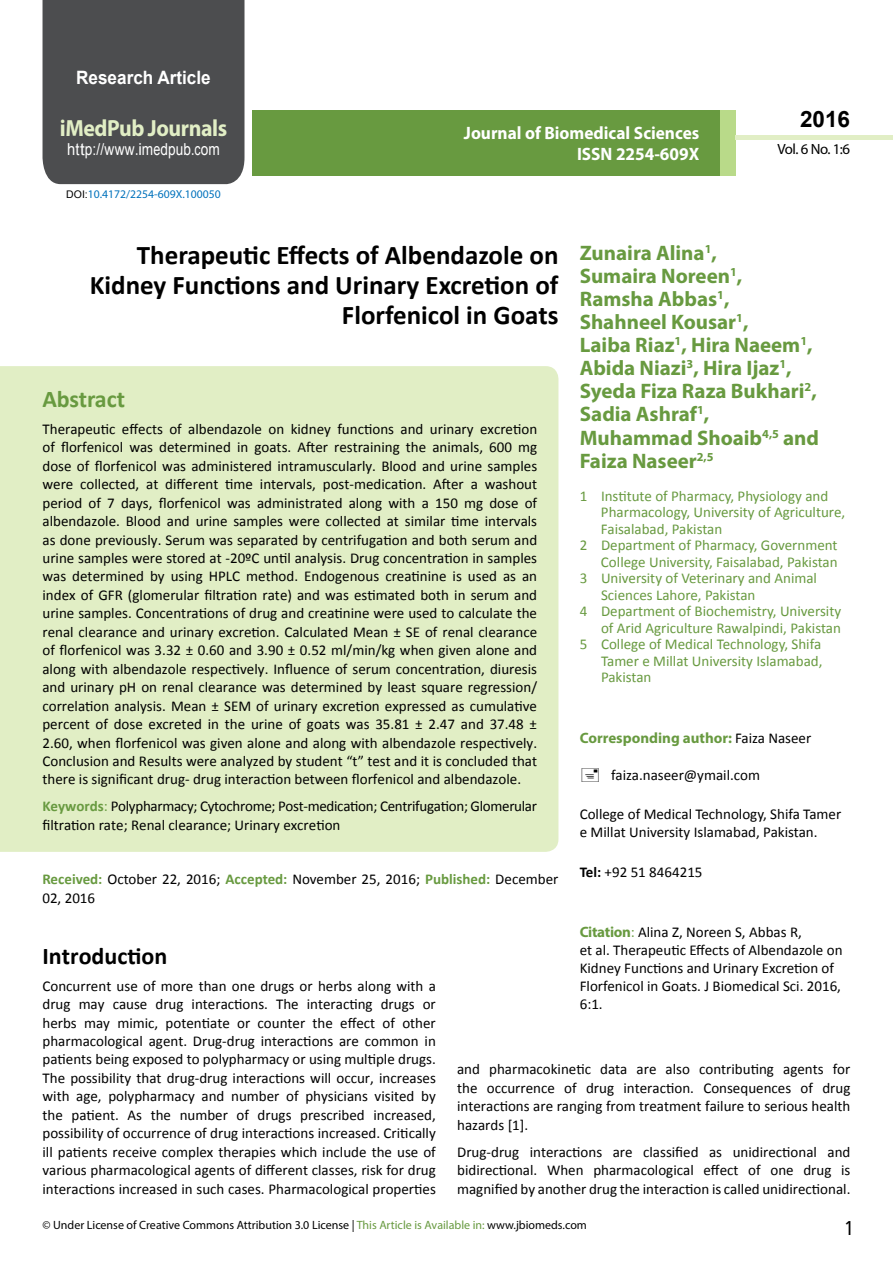
<style>
.page{position:relative;width:893px;height:1263px;background:#fff}
.page>*{position:absolute;margin:0;border:0;box-sizing:border-box;transform-origin:0 0}
.t1{font:700 27px/29.7px "Calibri";color:#000;text-align:right}
.t2{font:25.5px "Tunga";color:#000}
.t3{font:700 24px "Calibri";color:#000}
.t4{font:700 24px "Calibri";letter-spacing:-.005em;color:#689a40}
.t5{font:700 23.4px "Myriad Pro";letter-spacing:-.02em;color:#e1eec5;scale:.93 1}
.t6{font:700 22.5px "Arial";color:#000}
.t7{font:700 21px/23.1px "Myriad Pro";color:#689a40}
.t8{font:700 18.45px "Arial";color:#fff;scale:.93 1}
.t9{font:700 18px/21.6px "Myriad Pro";color:#fff;text-align:right;scale:.96 1}
.t10{font:16.5px "Arial";letter-spacing:.01em;color:#fff;scale:.89 1}
.t11{font:15px/18.5px "Calibri";color:#000;text-align:justify}
.t12{font:15px "Calibri";color:#689a40}
.t13{font:15px/18.5px "Calibri";letter-spacing:-.02em;color:#000}
.t14{font:700 15px "Myriad Pro";color:#689a40}
.t15{font:14.85px "Myriad Pro";color:#000}
.t16{font:12px "Myriad Pro";color:#000}
.t17{font:11.7px "Myriad Pro";color:#0072bc}
.s1{font-family:"Calibri"}
.s2{font-family:"Arial";font-size:10.5px;color:#000}
.s3{font-weight:700;color:#689a40}
.s4{color:#689a40}
.s5{font-family:"Calibri";font-weight:400;color:#000}
.s6{font-weight:700}
.s7{font-family:"Myriad Pro";font-weight:700;color:#689a40}
</style>
<div class="page">
<div style="left:43px;top:0;width:201px;height:184px;background:#4c4d4f"></div>
<div style="left:252px;top:110px;width:469px;height:66px;background:#689a40"></div>
<div style="left:720px;top:110px;width:16px;height:66px;background:#b9da89"></div>
<div style="left:736px;top:135px;width:157px;height:5px;background:#e1eec5"></div>
<div style="left:0;top:366px;width:558px;height:486px;background:#e1eec5"></div>
<p class="t8" style="left:76px;top:65px;width:146px">Research Article</p>
<h3 class="t5" style="left:60px;top:113px;width:181px">iMedPub Journals</h3>
<p class="t10" style="left:67px;top:139px;width:173px">http://www<span class="s1">.</span>imedpub<span class="s1">.</span>com</p>
<p class="t17" style="left:66px;top:187px;width:156px"><span class="s2">DOI:</span>10.4172/2254-609X.100050</p>
<p class="t9" style="left:464px;top:121px;width:247px">Journal of Biomedical Sciences<br>ISSN 2254-609X</p>
<h3 class="t6" style="left:800px;top:104px;width:52px">2016</h3>
<p class="t15" style="left:778px;top:140px;width:74px">Vol. 6 No. 1:6</p>
<h1 class="t1" style="left:90px;top:240px;width:470px">Therapeutic Effects of Albendazole on<br>Kidney Functions and Urinary Excretion of<br>Florfenicol in Goats</h1>
<h3 class="t4" style="left:43px;top:384px;width:84px">Abstract</h3>
<p class="t11" style="left:42px;top:420px;width:496px">Therapeutic effects of albendazole on kidney functions and urinary excretion of florfenicol was determined in goats. After restraining the animals, 600 mg dose of florfenicol was administered intramuscularly. Blood and urine samples were collected, at different time intervals, post-medication. After a washout period of 7 days, florfenicol was administrated along with a 150 mg dose of albendazole. Blood and urine samples were collected at similar time intervals as done previously. Serum was separated by centrifugation and both serum and urine samples were stored at -20ºC until analysis. Drug concentration in samples was determined by using HPLC method. Endogenous creatinine is used as an index of GFR (glomerular filtration rate) and was estimated both in serum and urine samples. Concentrations of drug and creatinine were used to calculate the renal clearance and urinary excretion. Calculated Mean ± SE of renal clearance of florfenicol was 3.32 ± 0.60 and 3.90 ± 0.52 ml/min/kg when given alone and along with albendazole respectively. Influence of serum concentration, diuresis and urinary pH on renal clearance was determined by least square regression/ correlation analysis. Mean ± SEM of urinary excretion expressed as cumulative percent of dose excreted in the urine of goats was 35.81 ± 2.47 and 37.48 ± 2.60, when florfenicol was given alone and along with albendazole respectively.<br>Conclusion and Results were analyzed by student “t” test and it is concluded that there is significant drug- drug interaction between florfenicol and albendazole.</p>
<p class="t13" style="left:42px;top:797px;width:496px"><span class="s3">Keywords</span><span class="s4">:</span> Polypharmacy; Cytochrome; Post-medication; Centrifugation; Glomerular filtration rate; Renal clearance; Urinary excretion</p>
<p class="t11" style="left:42px;top:870px;width:517px"><span class="s3">Received:</span> October 22, 2016; <span class="s3">Accepted:</span> November 25, 2016; <span class="s3">Published:</span> December<br>02, 2016</p>
<h3 class="t7" style="left:580px;top:240px;width:241px">Zunaira Alina<sup>1</sup>,<br>Sumaira Noreen<sup>1</sup>,<br>Ramsha Abbas<sup>1</sup>,<br>Shahneel Kousar<sup>1</sup>,<br>Laiba Riaz<sup>1</sup>, Hira Naeem<sup>1</sup>,<br>Abida Niazi<sup>3</sup>, Hira Ijaz<sup>1</sup>,<br>Syeda Fiza Raza Bukhari<sup>2</sup>,<br>Sadia Ashraf<sup>1</sup>,<br>Muhammad Shoaib<sup>4,5</sup> and<br>Faiza Naseer<sup>2,5</sup></h3>
<p class="t12" style="left:580px;top:486px;width:250px">1 Institute of Pharmacy, Physiology and</p>
<p class="t12" style="left:601px;top:503px;width:246px">Pharmacology, University of Agriculture,</p>
<p class="t12" style="left:601px;top:519px;width:123px">Faisalabad, Pakistan</p>
<p class="t12" style="left:580px;top:536px;width:259px">2 Department of Pharmacy, Government</p>
<p class="t12" style="left:601px;top:552px;width:238px">College University, Faisalabad, Pakistan</p>
<p class="t12" style="left:580px;top:569px;width:239px">3 University of Veterinary and Animal</p>
<p class="t12" style="left:601px;top:585px;width:156px">Sciences Lahore, Pakistan</p>
<p class="t12" style="left:580px;top:602px;width:263px">4 Department of Biochemistry, University</p>
<p class="t12" style="left:601px;top:618px;width:241px">of Arid Agriculture Rawalpindi, Pakistan</p>
<p class="t12" style="left:580px;top:635px;width:243px">5 College of Medical Technology, Shifa</p>
<p class="t12" style="left:601px;top:651px;width:223px">Tamer e Millat University Islamabad,</p>
<p class="t12" style="left:601px;top:668px;width:52px">Pakistan</p>
<p class="t14" style="left:580px;top:728px;width:233px">Corresponding author: <span class="s5">Faiza Naseer</span></p>
<p class="t11" style="left:611px;top:766px;width:150px">faiza.naseer@ymail.com</p>
<p class="t11" style="left:580px;top:805px;width:263px;line-height:18px">College of Medical Technology, Shifa Tamer e Millat University Islamabad, Pakistan.</p>
<p class="t11" style="left:580px;top:862px;width:124px"><span class="s6">Tel:</span> +92 51 8464215</p>
<h3 class="t3" style="left:43px;top:940px;width:126px">Introduction</h3>
<p class="t11" style="left:43px;top:976px;width:395px">Concurrent use of more than one drugs or herbs along with a drug may cause drug interactions. The interacting drugs or herbs may mimic, potentiate or counter the effect of other pharmacological agent. Drug-drug interactions are common in patients being exposed to polypharmacy or using multiple drugs.<br>The possibility that drug-drug interactions will occur, increases with age, polypharmacy and number of physicians visited by the patient. As the number of drugs prescribed increased, possibility of occurrence of drug interactions increased. Critically ill patients receive complex therapies which include the use of various pharmacological agents of different classes, risk for drug interactions increased in such cases. Pharmacological properties</p>
<p class="t11" style="left:580px;top:923px;width:264px;line-height:18px;text-align:left"><span class="s7">Citation</span><span class="s4">:</span> Alina Z, Noreen S, Abbas R,<br>et al. Therapeutic Effects of Albendazole on Kidney Functions and Urinary Excretion of Florfenicol in Goats. J Biomedical Sci. 2016, 6:1.</p>
<p class="t11" style="left:457px;top:1060px;width:395px">and pharmacokinetic data are also contributing agents for the occurrence of drug interaction. Consequences of drug interactions are ranging from treatment failure to serious health hazards [1].</p>
<p class="t11" style="left:457px;top:1142px;width:395px">Drug-drug interactions are classified as unidirectional and bidirectional. When pharmacological effect of one drug is magnified by another drug the interaction is called unidirectional.</p>
<p class="t16" style="left:43px;top:1218px;width:546px">© Under License of Creative Commons Attribution 3.0 License | <span class="s4">This Article is Available in:</span> www.jbiomeds.com</p>
<h2 class="t2" style="left:845px;top:1211px;width:9px">1</h2>
</div>
